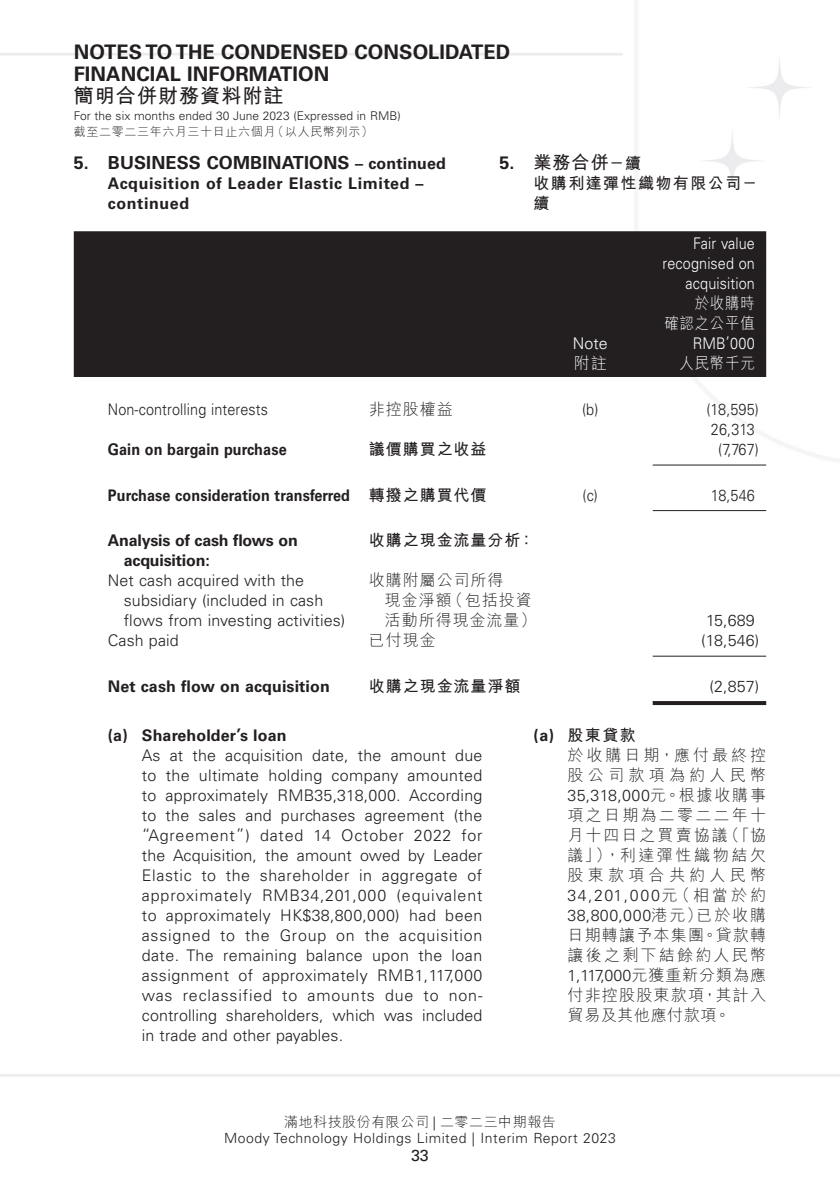
<style>
.page{position:relative;width:840px;height:1191px;background:#fff}
.page>*{position:absolute;margin:0;border:0;box-sizing:border-box;transform-origin:0 0}
.t1{font:700 20px/22px "Univers LT Std";letter-spacing:.005em;color:#231f20}
.t2{font:700 20px "M Hei HK";letter-spacing:.055em;color:#231f20}
.t3{font:700 18px "Univers LT Std";letter-spacing:.01em;color:#231f20}
.t4{font:700 18px "M Hei HK";color:#231f20}
.t5{font:300 16px/20px "Univers LT Std";letter-spacing:.01em;color:#231f20}
.t6{font:300 16px/20px "M Hei HK";letter-spacing:.125em;color:#231f20;text-align:justify}
.t7{font:700 16px "Univers LT Std";letter-spacing:.01em;color:#231f20;scale:.9 1}
.t8{font:300 16px/20px "Univers LT Std";letter-spacing:.01em;color:#231f20;scale:.9 1}
.t9{font:700 16px "Univers LT Std";letter-spacing:.01em;color:#231f20}
.t10{font:700 16px/20px "Univers LT Std";letter-spacing:.04em;color:#231f20}
.t11{font:300 16px/20px "Univers LT Std";letter-spacing:.01em;color:#fff;text-align:right;scale:.9 1}
.t12{font:300 16px/20px "Univers LT Std";letter-spacing:.04em;color:#231f20}
.t13{font:700 16px/20px "Univers LT Std";letter-spacing:-.01em;color:#231f20}
.t14{font:300 16px/20px "M Hei HK";letter-spacing:.265em;color:#231f20}
.t15{font:700 16px "M Hei HK";letter-spacing:.06em;color:#231f20}
.t16{font:300 16px/20px "M Hei HK";letter-spacing:.06em;color:#231f20}
.t17{font:300 16px/20px "M Hei HK";letter-spacing:.075em;color:#231f20}
.t18{font:300 16px/20px "M Hei HK";letter-spacing:.06em;color:#fff;text-align:right;scale:.9 1}
.t19{font:700 16px/20px "M Hei HK";letter-spacing:.09em;color:#231f20}
.t20{font:300 16px "Univers LT Std";letter-spacing:.01em;color:#fff}
.t21{font:16px "Univers LT Std";color:#231f20}
.t22{font:300 16px "M Hei HK";letter-spacing:.06em;color:#fff}
.t23{font:300 14px "Univers LT Std";letter-spacing:.04em;color:#231f20}
.t24{font:300 14px "M Hei HK";letter-spacing:.04em;color:#231f20}
.t25{font:300 12px "Univers LT Std";letter-spacing:.005em;color:#231f20}
.t26{font:300 12px "M Hei HK";letter-spacing:.055em;color:#231f20}
.s1{font-size:16px}
.s2{font-family:"Univers LT Std"}
.s3{font-family:"M Hei HK"}
.s4{font-family:"Univers LT Std";font-weight:700}
.s5{font-weight:700}
</style>
<div class="page">
<img style="left:0;top:0;width:839px;height:1077px">
<div style="left:74px;top:231px;width:691px;height:146px;background:#231f20"></div>
<hr style="left:652px;top:464px;width:113px;height:1px;background:#231f20">
<hr style="left:652px;top:510px;width:113px;height:1px;background:#231f20">
<hr style="left:652px;top:655px;width:113px;height:1px;background:#231f20">
<svg style="left:652px;top:701px;width:113px;height:4px"></svg>
<p class="t1" style="left:74px;top:41px;width:437px">NOTES TO THE CONDENSED CONSOLIDATED<br>FINANCIAL INFORMATION</p>
<p class="t2" style="left:74px;top:81px;width:211px">簡明合併財務資料附註</p>
<p class="t25" style="left:74px;top:109px;width:328px">For the six months ended 30 June 2023 (Expressed in RMB)</p>
<p class="t26" style="left:74px;top:126px;width:301px">截至二零二三年六月三十日止六個月（以人民幣列示）</p>
<p class="t3" style="left:74px;top:152px;width:373px">5. BUSINESS COMBINATIONS <span class="s1">– continued</span></p>
<p class="t10" style="left:108px;top:174px;width:317px">Acquisition of Leader Elastic Limited – continued</p>
<p class="t4" style="left:499px;top:149px;width:143px"><span class="s2">5.</span> 業務合併<span class="s1">－續</span></p>
<p class="t19" style="left:533px;top:172px;width:226px">收購利達彈性織物有限公司－續</p>
<p class="t11" style="left:662px;top:233px;width:104px">Fair value recognised on acquisition</p>
<p class="t18" style="left:663px;top:293px;width:102px">於收購時<br>確認之公平值</p>
<p class="t20" style="left:572px;top:334px;width:37px">Note</p>
<p class="t11" style="left:692px;top:333px;width:70px">RMB’000</p>
<p class="t22" style="left:573px;top:355px;width:34px">附註</p>
<p class="t18" style="left:679px;top:353px;width:85px">人民幣千元</p>
<p class="t8" style="left:108px;top:399px;width:179px">Non-controlling interests</p>
<p class="t6" style="left:369px;top:399px;width:85px">非控股權益</p>
<p class="t8" style="left:581px;top:399px;width:20px">(b)</p>
<p class="t8" style="left:706px;top:399px;width:60px">(18,595)<br>26,313</p>
<p class="t7" style="left:108px;top:440px;width:200px">Gain on bargain purchase</p>
<p class="t15" style="left:369px;top:437px;width:119px">議價購買之收益</p>
<p class="t8" style="left:717px;top:439px;width:47px">(7,767)</p>
<p class="t7" style="left:108px;top:485px;width:422px">Purchase consideration transferred <span class="s3">轉撥之購買代價</span></p>
<p class="t8" style="left:582px;top:485px;width:19px">(c)</p>
<p class="t8" style="left:710px;top:485px;width:51px">18,546</p>
<p class="t13" style="left:124px;top:530px;width:175px;text-indent:-16px">Analysis of cash flows on acquisition:</p>
<p class="t15" style="left:369px;top:528px;width:167px">收購之現金流量分析：</p>
<p class="t5" style="left:124px;top:570px;width:223px;text-indent:-16px">Net cash acquired with the subsidiary (included in cash flows from investing activities)</p>
<p class="t16" style="left:385px;top:570px;width:153px;text-indent:-16px">收購附屬公司所得<br>現金淨額（包括投資活動所得現金流量）</p>
<p class="t5" style="left:705px;top:610px;width:50px">15,689</p>
<p class="t5" style="left:108px;top:630px;width:72px">Cash paid</p>
<p class="t6" style="left:368px;top:630px;width:68px">已付現金</p>
<p class="t5" style="left:700px;top:630px;width:60px">(18,546)</p>
<p class="t9" style="left:108px;top:676px;width:223px">Net cash flow on acquisition</p>
<p class="t15" style="left:369px;top:674px;width:153px">收購之現金流量淨額</p>
<p class="t5" style="left:709px;top:676px;width:51px">(2,857)</p>
<p class="t9" style="left:108px;top:726px;width:180px">(a) Shareholder’s loan</p>
<p class="t5" style="left:142px;top:745px;width:342px;text-align:justify">As at the acquisition date, the amount due to the ultimate holding company amounted to approximately RMB35,318,000. According to the sales and purchases agreement (the “Agreement”) dated 14 October 2022 for the Acquisition, the amount owed by Leader Elastic to the shareholder in aggregate of approximately RMB34,201,000 (equivalent to approximately HK$38,800,000) had been assigned to the Group on the acquisition date. The remaining balance upon the loan assignment of approximately RMB1,117,000 was reclassified to amounts due to non&shy;controlling shareholders, which was included in trade and other payables.</p>
<p class="t14" style="left:567px;top:724px;width:200px;text-indent:-34px"><span class="s4">(a)</span> <span class="s5">股東貸款<br></span>於收購日期，應付最終控股公司款項為約人民幣</p>
<p class="t5" style="left:567px;top:785px;width:200px">35,318,000<span class="s3">元。根據收購事</span></p>
<p class="t6" style="left:567px;top:804px;width:200px">項之日期為二零二二年十月十四日之買賣協議（「協議」），利達彈性織物結欠股東款項合共約人民幣</p>
<p class="t12" style="left:567px;top:885px;width:200px">34,201,000<span class="s3">元（相當於約<br></span>38,800,000<span class="s3">港元）已於收購</span></p>
<p class="t6" style="left:567px;top:924px;width:200px">日期轉讓予本集團。貸款轉讓後之剩下結餘約人民幣</p>
<p class="t5" style="left:567px;top:965px;width:200px">1,117,000<span class="s3">元獲重新分類為應</span></p>
<p class="t17" style="left:567px;top:984px;width:200px">付非控股股東款項，其計入貿易及其他應付款項。</p>
<p class="t24" style="left:284px;top:1114px;width:273px">滿地科技股份有限公司 <span class="s2">|</span> 二零二三中期報告</p>
<p class="t23" style="left:224px;top:1129px;width:393px">Moody Technology Holdings Limited | Interim Report 2023</p>
<p class="t21" style="left:411px;top:1145px;width:19px">33</p>
</div>
